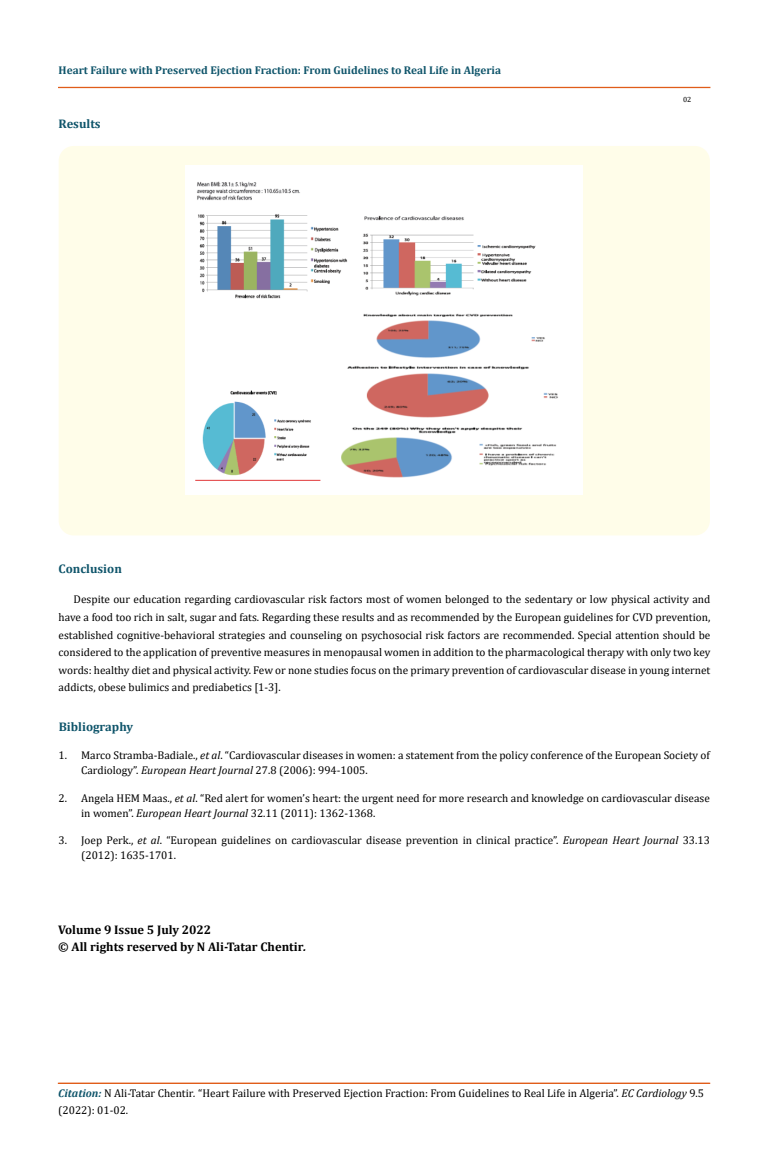
<style>
.page{position:relative;width:764px;height:1172px;background:#fff}
.page>*{position:absolute;margin:0;border:0;box-sizing:border-box;transform-origin:0 0}
.t1{font:700 12.5px/17.5px "Cambria";color:#000}
.t2{font:700 12.5px "Cambria";color:#0e546a}
.t3{font:11.25px/17.5px "Cambria";color:#000}
.t4{font:700 11.25px "Cambria";color:#0e546a}
.t5{font:7.5px "Cambria";color:#000}
.s1{font-style:italic}
.s2{font-weight:700;font-style:italic;color:#0e546a}
</style>
<div class="page">
<div style="left:58px;top:87px;width:652px;height:1px;border:1px solid #e05d1a"></div>
<hr style="left:58px;top:1083px;width:652px;height:1px;background:#e05d1a">
<div style="left:59px;top:146px;width:651px;height:389px;background:#fffde9;border-radius:15px"></div>
<img style="left:186px;top:166px;width:397px;height:328px">
<p class="t4" style="left:59px;top:62px;width:444px">Heart Failure with Preserved Ejection Fraction: From Guidelines to Real Life in Algeria</p>
<p class="t2" style="left:59px;top:115px;width:44px">Results</p>
<p class="t5" style="left:683px;top:95px;width:10px">02</p>
<p class="t2" style="left:59px;top:560px;width:65px">Conclusion</p>
<p class="t3" style="left:59px;top:590px;width:653px;text-align:justify;text-indent:15px">Despite our education regarding cardiovascular risk factors most of women belonged to the sedentary or low physical activity and have a food too rich in salt, sugar and fats. Regarding these results and as recommended by the European guidelines for CVD prevention, established cognitive-behavioral strategies and counseling on psychosocial risk factors are recommended. Special attention should be considered to the application of preventive measures in menopausal women in addition to the pharmacological therapy with only two key words: healthy diet and physical activity. Few or none studies focus on the primary prevention of cardiovascular disease in young internet addicts, obese bulimics and prediabetics [1-3].</p>
<p class="t2" style="left:59px;top:718px;width:76px">Bibliography</p>
<p class="t3" style="left:81px;top:747px;width:630px;line-height:15px;text-indent:-23px">1. Marco Stramba-Badiale., <span class="s1">et al</span>. “Cardiovascular diseases in women: a statement from the policy conference of the European Society of<br>Cardiology”. <span class="s1">European Heart Journal</span> 27.8 (2006): 994-1005.</p>
<p class="t3" style="left:81px;top:790px;width:630px;line-height:15px;text-indent:-22px">2. Angela HEM Maas., <span class="s1">et al</span>. “Red alert for women’s heart: the urgent need for more research and knowledge on cardiovascular disease in women”. <span class="s1">European Heart Journal</span> 32.11 (2011): 1362-1368.</p>
<p class="t3" style="left:81px;top:832px;width:630px;line-height:15px;text-indent:-22px">3. Joep Perk., <span class="s1">et al</span>. “European guidelines on cardiovascular disease prevention in clinical practice”. <span class="s1">European Heart Journal</span> 33.13 (2012): 1635-1701.</p>
<p class="t1" style="left:58px;top:920px;width:250px">Volume 9 Issue 5 July 2022<br>© All rights reserved by N Ali-Tatar Chentir<span class="s1">.</span></p>
<p class="t3" style="left:58px;top:1083px;width:647px"><span class="s2">Citation:</span> N Ali-Tatar Chentir<span class="s1">.</span> “Heart Failure with Preserved Ejection Fraction: From Guidelines to Real Life in Algeria”. <span class="s1">EC Cardiology</span> 9.5 (2022): 01-02.</p>
</div>
